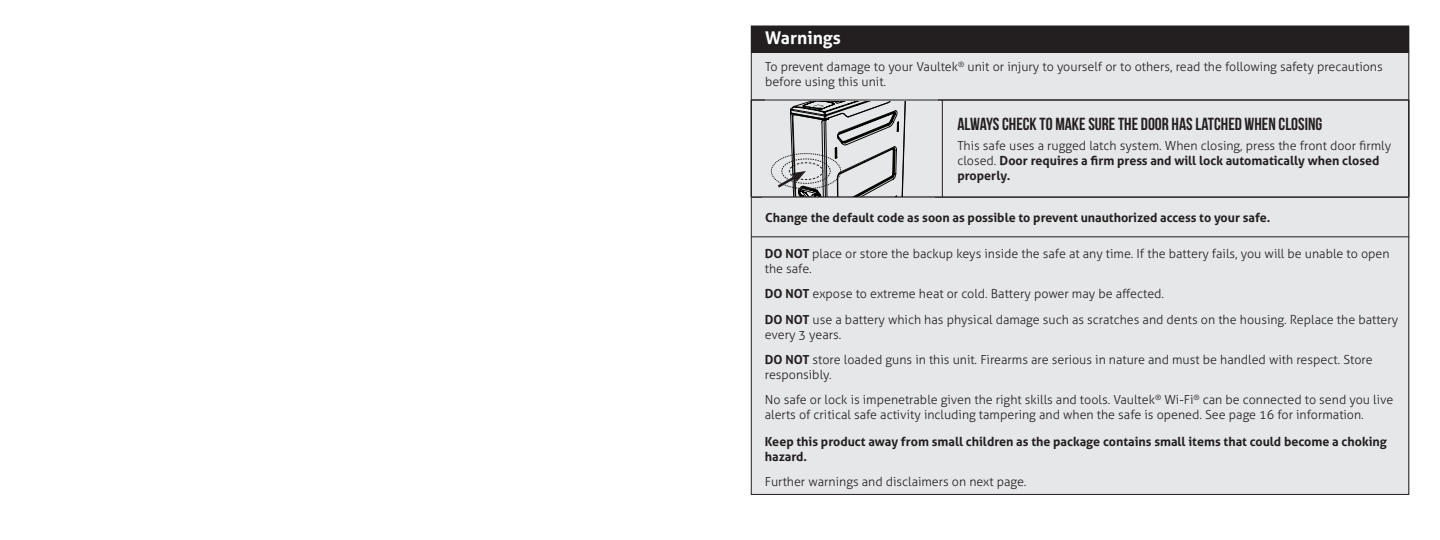
<style>
.page{position:relative;width:1440px;height:540px;background:#fff}
.page>*{position:absolute;margin:0;border:0;box-sizing:border-box;transform-origin:0 0}
.t1{font:17.5px "Bebas Neue";color:#231f20}
.t2{font:700 17.5px "Aller";color:#fff}
.t3{font:300 12.5px/15px "Aller";color:#231f20}
.t4{font:700 12.5px/15px "Aller";color:#231f20}
.s1{font-weight:700}
</style>
<div class="page">
<div style="left:751px;top:28px;width:658px;height:467px;background:#e6e7e9"></div>
<hr style="left:942px;top:100px;width:1px;height:97px;background:#231f20">
<div style="left:751px;top:26px;width:658px;height:26px;background:#231f20"></div>
<svg style="left:771px;top:99px;width:136px;height:138px"></svg>
<hr style="left:751px;top:237px;width:658px;height:1px;background:#231f20">
<div style="left:751px;top:100px;width:658px;height:97px;border:1px solid #231f20"></div>
<p class="t2" style="left:765px;top:27px;width:77px">Warnings</p>
<p class="t3" style="left:765px;top:59px;width:619px">To prevent damage to your Vaultek<sup>®</sup> unit or injury to yourself or to others, read the following safety precautions before using this unit.</p>
<p class="t1" style="left:957px;top:114px;width:366px">ALWAYS CHECK TO MAKE SURE THE DOOR HAS LATCHED WHEN CLOSING</p>
<p class="t3" style="left:957px;top:138px;width:435px">This safe uses a rugged latch system. When closing, press the front door firmly closed. <span class="s1">Door requires a firm press and will lock automatically when closed properly.</span></p>
<p class="t4" style="left:765px;top:210px;width:507px">Change the default code as soon as possible to prevent unauthorized access to your safe.</p>
<p class="t3" style="left:765px;top:246px;width:626px"><span class="s1">DO NOT</span> place or store the backup keys inside the safe at any time. If the battery fails, you will be unable to open the safe.</p>
<p class="t3" style="left:765px;top:286px;width:401px"><span class="s1">DO NOT</span> expose to extreme heat or cold. Battery power may be affected.</p>
<p class="t3" style="left:765px;top:312px;width:635px"><span class="s1">DO NOT</span> use a battery which has physical damage such as scratches and dents on the housing. Replace the battery every 3 years.</p>
<p class="t3" style="left:765px;top:352px;width:609px"><span class="s1">DO NOT</span> store loaded guns in this unit. Firearms are serious in nature and must be handled with respect. Store responsibly.</p>
<p class="t3" style="left:765px;top:392px;width:630px">No safe or lock is impenetrable given the right skills and tools. Vaultek<sup>®</sup> Wi-Fi<sup>®</sup> can be connected to send you live alerts of critical safe activity including tampering and when the safe is opened. See page 16 for information.</p>
<p class="t4" style="left:765px;top:434px;width:624px">Keep this product away from small children as the package contains small items that could become a choking hazard.</p>
<p class="t3" style="left:765px;top:474px;width:263px">Further warnings and disclaimers on next page.</p>
</div>
